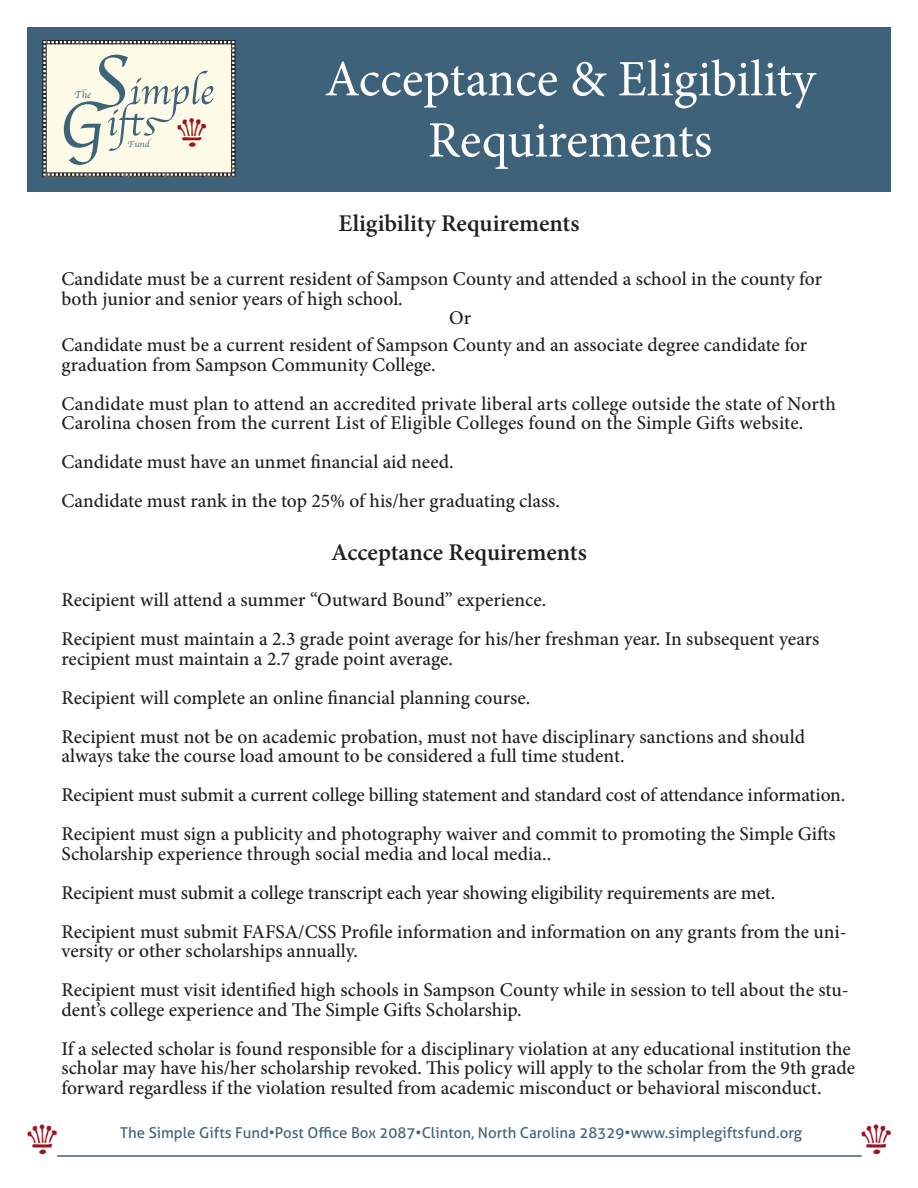
<style>
.page{position:relative;width:918px;height:1188px;background:#fff}
.page>*{position:absolute;margin:0;border:0;box-sizing:border-box;transform-origin:0 0}
.t1{font:51px "Minion Pro";color:#fff}
.t2{font:600 24px "Minion Pro";color:#231f20}
.t3{font:500 19.5px/19.5px "Minion Pro";color:#231f20}
.t4{font:15px "Aller";color:#3f627b}
.t5{font:10.05px "Apple Chancery";color:#3f627b}
.t6{font:9.15px "Apple Chancery";color:#3f627b}
</style>
<div class="page">
<div style="left:27px;top:27px;width:222px;height:165px;background:#3f627b"></div>
<div style="left:249px;top:27px;width:642px;height:165px;background:#3f627b"></div>
<hr style="left:57px;top:1155px;width:805px;height:2px;background:#3f627b">
<svg style="left:43px;top:40px;width:192px;height:136px;background:#e0e1d3"></svg>
<p class="t5" style="left:74px;top:87px;width:18px">The</p>
<p class="t6" style="left:128px;top:137px;width:23px">Fund</p>
<p class="t1" style="left:325px;top:45px;width:492px">Acceptance &amp; Eligibility</p>
<p class="t1" style="left:428px;top:106px;width:286px">Requirements</p>
<p class="t2" style="left:339px;top:207px;width:242px">Eligibility Requirements</p>
<p class="t3" style="left:61px;top:270px;width:762px">Candidate must be a current resident of Sampson County and attended a school in the county for both junior and senior years of high school.</p>
<p class="t3" style="left:449px;top:309px;width:23px">Or</p>
<p class="t3" style="left:61px;top:336px;width:747px">Candidate must be a current resident of Sampson County and an associate degree candidate for graduation from Sampson Community College.</p>
<p class="t3" style="left:61px;top:394px;width:776px">Candidate must plan to attend an accredited private liberal arts college outside the state of North<br>Carolina chosen from the current List of Eligible Colleges found on the Simple Gifts website.</p>
<p class="t3" style="left:61px;top:453px;width:394px">Candidate must have an unmet financial aid need.</p>
<p class="t3" style="left:61px;top:492px;width:500px">Candidate must rank in the top 25% of his/her graduating class.</p>
<p class="t2" style="left:331px;top:535px;width:257px">Acceptance Requirements</p>
<p class="t3" style="left:61px;top:590px;width:486px">Recipient will attend a summer “Outward Bound” experience.</p>
<p class="t3" style="left:61px;top:629px;width:759px">Recipient must maintain a 2.3 grade point average for his/her freshman year. In subsequent years recipient must maintain a 2.7 grade point average.</p>
<p class="t3" style="left:61px;top:688px;width:470px">Recipient will complete an online financial planning course.</p>
<p class="t3" style="left:61px;top:727px;width:745px">Recipient must not be on academic probation, must not have disciplinary sanctions and should always take the course load amount to be considered a full time student.</p>
<p class="t3" style="left:61px;top:785px;width:785px">Recipient must submit a current college billing statement and standard cost of attendance information.</p>
<p class="t3" style="left:61px;top:824px;width:776px">Recipient must sign a publicity and photography waiver and commit to promoting the Simple Gifts<br>Scholarship experience through social media and local media..</p>
<p class="t3" style="left:61px;top:883px;width:715px">Recipient must submit a college transcript each year showing eligibility requirements are met.</p>
<p class="t3" style="left:61px;top:922px;width:787px">Recipient must submit FAFSA/CSS Profile information and information on any grants from the uni&shy;versity or other scholarships annually.</p>
<p class="t3" style="left:61px;top:980px;width:789px">Recipient must visit identified high schools in Sampson County while in session to tell about the stu&shy;dent’s college experience and The Simple Gifts Scholarship.</p>
<p class="t3" style="left:61px;top:1039px;width:795px">If a selected scholar is found responsible for a disciplinary violation at any educational institution the scholar may have his/her scholarship revoked. This policy will apply to the scholar from the 9th grade forward regardless if the violation resulted from academic misconduct or behavioral misconduct.</p>
<p class="t4" style="left:120px;top:1124px;width:683px">The Simple Gifts Fund•Post Office Box 2087•Clinton, North Carolina 28329•www.simplegiftsfund.org</p>
</div>
